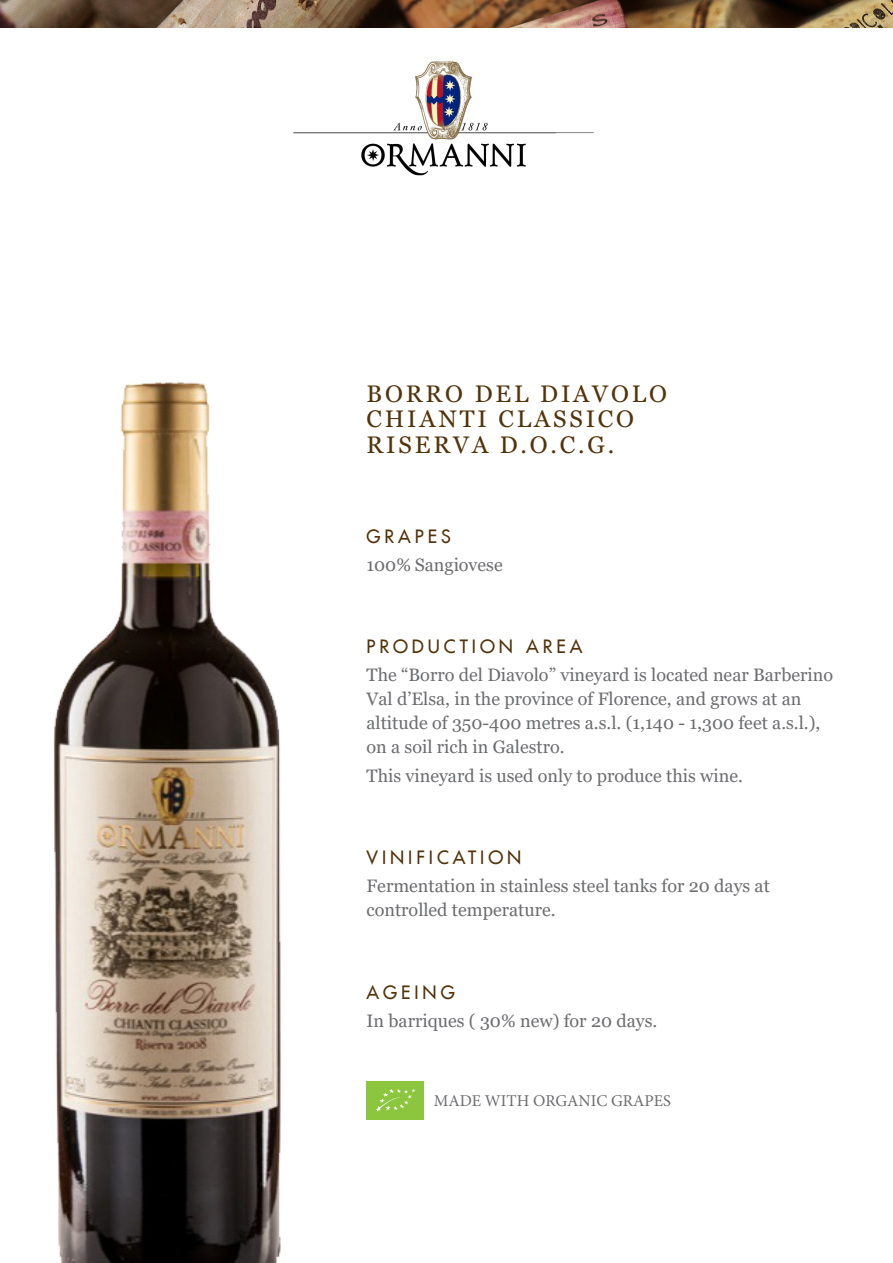
<style>
.page{position:relative;width:893px;height:1263px;background:#fff}
.page>*{position:absolute;margin:0;border:0;box-sizing:border-box;transform-origin:0 0}
.t1{font:24px/25.5px "Georgia";letter-spacing:.12em;color:#53330a}
.t2{font:18px/24px "Georgia";color:#6c6d70}
.t3{font:18px "Futura LT";letter-spacing:.22em;color:#53330a}
.t4{font:16.5px "Minion Pro";color:#6c6d70}
</style>
<div class="page">
<img style="left:0;top:0;width:893px;height:28px">
<div style="left:366px;top:1081px;width:58px;height:38px;background:#8bc63e"></div>
<svg style="left:376px;top:1089px;width:40px;height:23px"></svg>
<img style="left:53px;top:382px;width:228px;height:881px">
<img style="left:293px;top:61px;width:300px;height:115px">
<h1 class="t1" style="left:366px;top:381px;width:302px">BORRO DEL DIAVOLO<br>CHIANTI CLASSICO<br>RISERVA D.O.C.G.</h1>
<p class="t3" style="left:366px;top:524px;width:86px">GRAPES</p>
<p class="t2" style="left:366px;top:553px;width:138px">100% Sangiovese</p>
<p class="t3" style="left:366px;top:635px;width:218px">PRODUCTION AREA</p>
<p class="t2" style="left:366px;top:664px;width:468px">The “Borro del Diavolo” vineyard is located near Barberino Val d’Elsa, in the province of Florence, and grows at an altitude of 350-400 metres a.s.l. (1,140 - 1,300 feet a.s.l.), on a soil rich in Galestro.</p>
<p class="t2" style="left:366px;top:764px;width:378px">This vineyard is used only to produce this wine.</p>
<p class="t3" style="left:366px;top:846px;width:156px">VINIFICATION</p>
<p class="t2" style="left:366px;top:874px;width:405px">Fermentation in stainless steel tanks for 20 days at controlled temperature.</p>
<p class="t3" style="left:366px;top:980px;width:90px">AGEING</p>
<p class="t2" style="left:366px;top:1009px;width:292px">In barriques ( 30% new) for 20 days.</p>
<p class="t4" style="left:434px;top:1090px;width:239px">MADE WITH ORGANIC GRAPES</p>
</div>
